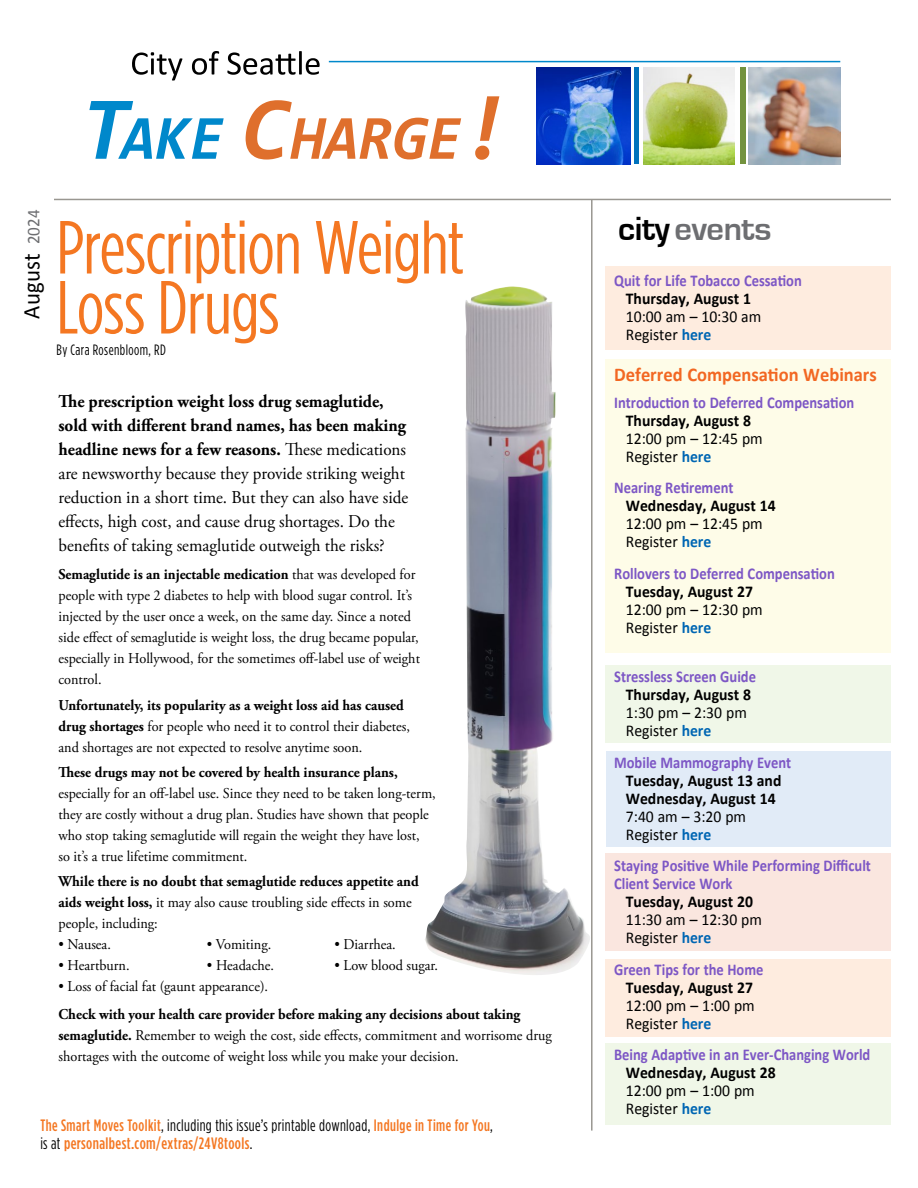
<style>
.page{position:relative;width:918px;height:1188px;background:#fff}
.page>*{position:absolute;margin:0;border:0;box-sizing:border-box;transform-origin:0 0}
.MainHeadline_HOPE{font:75px/60px "Gotham Condensed";letter-spacing:-.015em;color:#f47722}
.Body_Text_-_Normal{font:700 34.5px "Eurostile";letter-spacing:-.01em;color:#6d6e71}
.Main_Body_Text_HOPE__Serif{font:24px "Calibri";letter-spacing:.01em;color:#000;scale:.95 1}
.t1{font:700 19.5px "Calibri";color:#f26722;scale:.95 1}
.Main_Body_Text_HOPE__Serif-2{font:18px/24px "Adobe Garamond Pro";color:#000;scale:.95 1}
.t2{font:700 16.5px/18px "Calibri";color:#7d57c5;scale:.88 1}
.t3{font:16.5px/18px "Calibri";color:#000;scale:.95 1}
.t4{font:700 16.5px/18px "Calibri";color:#000;scale:.95 1}
.t5{font:500 16.5px/18px "Gotham Condensed";letter-spacing:.025em;color:#f47722;scale:.95 1}
.Main_Body_Text_HOPE__Serif-3{font:15px/21px "Adobe Garamond Pro";color:#000;scale:.95 1}
.Main_Body_Text_HOPE__Serif-4{font:700 15px/21px "Adobe Garamond Pro";color:#000;scale:.95 1}
.byline{font:15px "Gotham Condensed";letter-spacing:.03em;color:#000;scale:.95 1}
.s1{font-size:18px;color:#6d6e71}
.s2{font-weight:700}
.s3{font-weight:400}
.s4{font-weight:400;color:#000}
.s5{color:#000}
.s6{font-weight:700;color:#0066b3}
</style>
<div class="page">
<div style="left:606px;top:1044px;width:285px;height:81px;background:#f0f7e8"></div>
<div style="left:606px;top:959px;width:285px;height:78px;background:#feecdf"></div>
<div style="left:606px;top:266px;width:285px;height:84px;background:#feecdf"></div>
<div style="left:606px;top:854px;width:285px;height:97px;background:#fae6df"></div>
<div style="left:606px;top:359px;width:285px;height:293px;background:#fefce8"></div>
<div style="left:606px;top:751px;width:285px;height:96px;background:#e1ebf7"></div>
<div style="left:606px;top:665px;width:285px;height:78px;background:#f0f7e8"></div>
<hr style="left:329px;top:61px;width:511px;height:1px;background:#0088cb">
<img style="left:644px;top:67px;width:91px;height:97px">
<img style="left:748px;top:67px;width:92px;height:97px">
<img style="left:537px;top:67px;width:94px;height:97px">
<hr style="left:635px;top:67px;width:4px;height:97px;background:#0072bc">
<div style="left:740px;top:67px;width:5px;height:97px;background:#73923e"></div>
<svg style="left:132px;top:51px;width:188px;height:30px"></svg>
<svg style="left:246px;top:96px;width:253px;height:64px"></svg>
<svg style="left:89px;top:101px;width:135px;height:58px"></svg>
<hr style="left:591px;top:200px;width:2px;height:931px;background:#999791">
<hr style="left:54px;top:199px;width:837px;height:1px;background:#999791">
<img style="left:425px;top:286px;width:168px;height:695px">
<p class="Main_Body_Text_HOPE__Serif" style="left:17px;top:319px;width:116px;rotate:-90deg">August <span class="s1">2024</span></p>
<p class="MainHeadline_HOPE" style="left:56px;top:217px;width:410px">Prescription Weight<br>Loss Drugs</p>
<p class="byline" style="left:56px;top:341px;width:117px">By Cara Rosenbloom, RD</p>
<p class="Main_Body_Text_HOPE__Serif-2" style="left:58px;top:390px;width:370px"><span class="s2">The prescription weight loss drug semaglutide, sold with different brand names, has been making headline news for a few reasons.</span> These medications are newsworthy because they provide striking weight reduction in a short time. But they can also have side effects, high cost, and cause drug shortages. Do the benefits of taking semaglutide outweigh the risks?</p>
<p class="Main_Body_Text_HOPE__Serif-3" style="left:58px;top:564px;width:382px"><span class="s2">Semaglutide is an injectable medication</span> that was developed for people with type 2 diabetes to help with blood sugar control. It’s injected by the user once a week, on the same day. Since a noted side effect of semaglutide is weight loss, the drug became popular, especially in Hollywood, for the sometimes off-label use of weight control.</p>
<p class="Main_Body_Text_HOPE__Serif-3" style="left:58px;top:695px;width:372px"><span class="s2">Unfortunately, its popularity as a weight loss aid has caused drug shortages</span> for people who need it to control their diabetes, and shortages are not expected to resolve anytime soon.</p>
<p class="Main_Body_Text_HOPE__Serif-3" style="left:58px;top:762px;width:399px"><span class="s2">These drugs may not be covered by health insurance plans, </span>especially for an off-label use. Since they need to be taken long-term, they are costly without a drug plan. Studies have shown that people who stop taking semaglutide will regain the weight they have lost,<br>so it’s a true lifetime commitment.</p>
<p class="Main_Body_Text_HOPE__Serif-4" style="left:58px;top:871px;width:381px">While there is no doubt that semaglutide reduces appetite and aids weight loss, <span class="s3">it may also cause troubling side effects in some people, including:</span></p>
<p class="Main_Body_Text_HOPE__Serif-3" style="left:58px;top:934px;width:57px">• Nausea.</p>
<p class="Main_Body_Text_HOPE__Serif-3" style="left:207px;top:934px;width:69px">• Vomiting.</p>
<p class="Main_Body_Text_HOPE__Serif-3" style="left:334px;top:934px;width:66px">• Diarrhea.</p>
<p class="Main_Body_Text_HOPE__Serif-3" style="left:58px;top:955px;width:76px">• Heartburn.</p>
<p class="Main_Body_Text_HOPE__Serif-3" style="left:207px;top:955px;width:72px">• Headache.</p>
<p class="Main_Body_Text_HOPE__Serif-3" style="left:334px;top:955px;width:110px">• Low blood sugar.</p>
<p class="Main_Body_Text_HOPE__Serif-3" style="left:58px;top:976px;width:222px">• Loss of facial fat (gaunt appearance).</p>
<p class="Main_Body_Text_HOPE__Serif-3" style="left:58px;top:1004px;width:521px"><span class="s2">Check with your health care provider before making any decisions about taking semaglutide.</span> Remember to weigh the cost, side effects, commitment and worrisome drug shortages with the outcome of weight loss while you make your decision.</p>
<p class="t5" style="left:40px;top:1116px;width:478px">The Smart Moves Toolkit<span class="s4">, including this issue’s printable download,</span> Indulge in Time for You<span class="s4">, is at</span> personalbest.com/extras/24V8tools<span class="s4">.</span></p>
<p class="Body_Text_-_Normal" style="left:618px;top:210px;width:155px"><span class="s5">city</span> events</p>
<p class="t2" style="left:614px;top:271px;width:215px">Quit for Life Tobacco Cessation</p>
<p class="t4" style="left:626px;top:289px;width:133px">Thursday, August 1</p>
<p class="t3" style="left:626px;top:307px;width:144px">10:00 am – 10:30 am</p>
<p class="t3" style="left:626px;top:325px;width:92px">Register <span class="s6">here</span></p>
<p class="t1" style="left:614px;top:362px;width:278px">Deferred Compensation Webinars</p>
<p class="t2" style="left:614px;top:393px;width:274px">Introduction to Deferred Compensation</p>
<p class="t4" style="left:626px;top:411px;width:133px">Thursday, August 8</p>
<p class="t3" style="left:626px;top:429px;width:146px">12:00 pm – 12:45 pm</p>
<p class="t3" style="left:626px;top:447px;width:92px">Register <span class="s6">here</span></p>
<p class="t2" style="left:614px;top:478px;width:137px">Nearing Retirement</p>
<p class="t4" style="left:626px;top:496px;width:159px">Wednesday, August 14</p>
<p class="t3" style="left:626px;top:514px;width:146px">12:00 pm – 12:45 pm</p>
<p class="t3" style="left:626px;top:532px;width:92px">Register <span class="s6">here</span></p>
<p class="t2" style="left:614px;top:564px;width:252px">Rollovers to Deferred Compensation</p>
<p class="t4" style="left:626px;top:582px;width:135px">Tuesday, August 27</p>
<p class="t3" style="left:626px;top:600px;width:146px">12:00 pm – 12:30 pm<br>Register <span class="s6">here</span></p>
<p class="t2" style="left:614px;top:667px;width:163px">Stressless Screen Guide</p>
<p class="t4" style="left:626px;top:685px;width:133px">Thursday, August 8</p>
<p class="t3" style="left:626px;top:703px;width:129px">1:30 pm – 2:30 pm</p>
<p class="t3" style="left:626px;top:721px;width:92px">Register <span class="s6">here</span></p>
<p class="t2" style="left:614px;top:753px;width:203px">Mobile Mammography Event</p>
<p class="t4" style="left:626px;top:771px;width:165px">Tuesday, August 13 and<br>Wednesday, August 14</p>
<p class="t3" style="left:626px;top:807px;width:128px">7:40 am – 3:20 pm</p>
<p class="t3" style="left:626px;top:825px;width:92px">Register <span class="s6">here</span></p>
<p class="t2" style="left:614px;top:856px;width:293px">Staying Positive While Performing Difficult<br>Client Service Work</p>
<p class="t4" style="left:626px;top:892px;width:135px">Tuesday, August 20</p>
<p class="t3" style="left:626px;top:910px;width:145px">11:30 am – 12:30 pm</p>
<p class="t3" style="left:626px;top:928px;width:92px">Register <span class="s6">here</span></p>
<p class="t2" style="left:614px;top:960px;width:171px">Green Tips for the Home</p>
<p class="t4" style="left:626px;top:978px;width:135px">Tuesday, August 27</p>
<p class="t3" style="left:626px;top:996px;width:137px">12:00 pm – 1:00 pm</p>
<p class="t3" style="left:626px;top:1014px;width:92px">Register <span class="s6">here</span></p>
<p class="t2" style="left:614px;top:1045px;width:293px">Being Adaptive in an Ever-Changing World</p>
<p class="t4" style="left:626px;top:1063px;width:159px">Wednesday, August 28</p>
<p class="t3" style="left:626px;top:1081px;width:137px">12:00 pm – 1:00 pm</p>
<p class="t3" style="left:626px;top:1099px;width:92px">Register <span class="s6">here</span></p>
</div>
